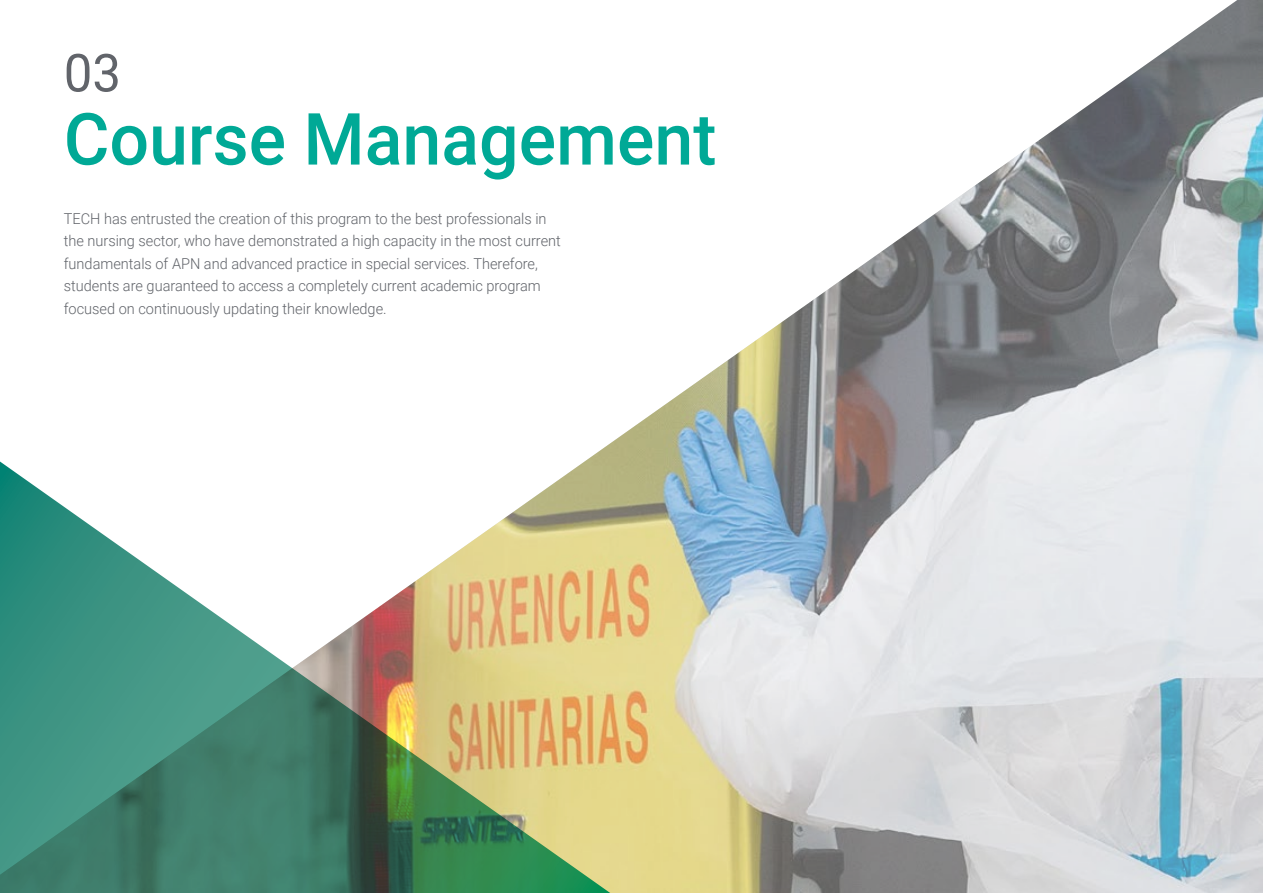
<style>
.page{position:relative;width:1263px;height:893px;background:#fff}
.page>*{position:absolute;margin:0;border:0;box-sizing:border-box;transform-origin:0 0}
.t1{font:500 72px "Roboto";color:#00a996}
.t2{font:52.5px "Roboto";color:#61646a}
.t3{font:300 15px/22.5px "Roboto";color:#61646a}
</style>
<div class="page">
<img style="left:606px;top:0;width:657px;height:893px">
<svg style="left:0;top:446px;width:640px;height:447px"></svg>
<h2 class="t2" style="left:64px;top:36px;width:59px">03</h2>
<h1 class="t1" style="left:64px;top:89px;width:654px">Course Management</h1>
<p class="t3" style="left:64px;top:207px;width:499px">TECH has entrusted the creation of this program to the best professionals in the nursing sector, who have demonstrated a high capacity in the most current fundamentals of APN and advanced practice in special services. Therefore, students are guaranteed to access a completely current academic program focused on continuously updating their knowledge.</p>
</div>
